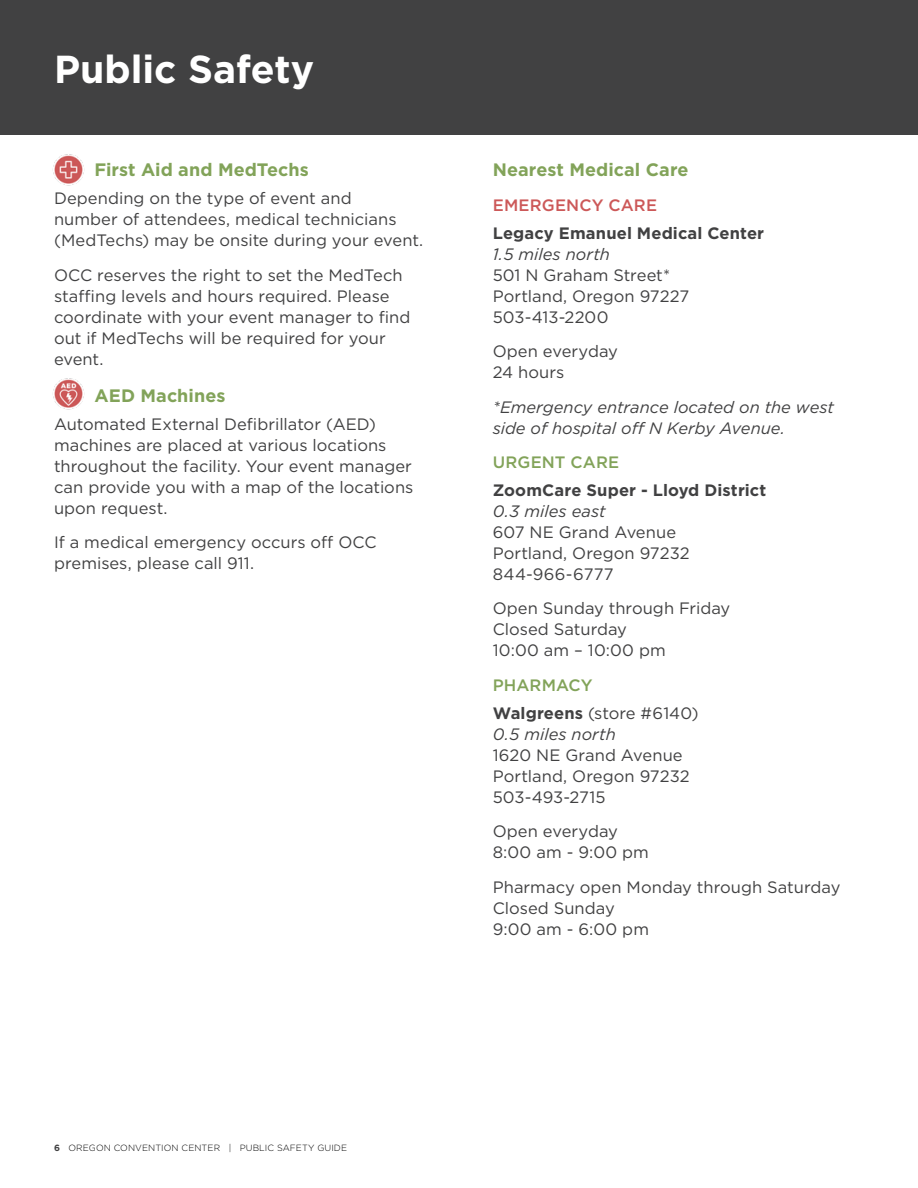
<style>
.page{position:relative;width:918px;height:1188px;background:#fff}
.page>*{position:absolute;margin:0;border:0;box-sizing:border-box;transform-origin:0 0}
.Page_Title{font:700 39px "Gotham";color:#fff}
.TOC_title{font:700 18px "Gotham";letter-spacing:.005em;color:#82a359}
.TOC_title-2{font:16.5px/21px "Gotham";color:#414142}
.TOC_title-3{font:italic 16.5px/21px "Gotham";color:#414142}
.TOC_title-4{font:500 16.5px "Gotham";letter-spacing:.005em;color:#82a359}
.TOC_title-5{font:500 16.5px "Gotham";letter-spacing:.01em;color:#cc5858}
.t1{font:300 9px "Gotham";letter-spacing:.01em;color:#000}
.s1{font-weight:700}
.s2{font-style:italic}
.s3{font-weight:700;color:#414142}
</style>
<div class="page">
<div style="left:0;top:0;width:918px;height:135px;background:#414142"></div>
<img style="left:52px;top:152px;width:34px;height:34px;border-radius:17px">
<img style="left:52px;top:377px;width:34px;height:33px;border-radius:17px">
<p class="Page_Title" style="left:54px;top:43px;width:262px">Public Safety</p>
<p class="TOC_title" style="left:94px;top:158px;width:216px">First Aid and MedTechs</p>
<p class="TOC_title-2" style="left:54px;top:187px;width:371px">Depending on the type of event and<br>number of attendees, medical technicians (MedTechs) may be onsite during your event.</p>
<p class="TOC_title-2" style="left:54px;top:264px;width:358px">OCC reserves the right to set the MedTech staffing levels and hours required. Please coordinate with your event manager to find out if MedTechs will be required for your event.</p>
<p class="TOC_title" style="left:94px;top:384px;width:132px">AED Machines</p>
<p class="TOC_title-2" style="left:54px;top:413px;width:361px">Automated External Defibrillator (AED) machines are placed at various locations throughout the facility. Your event manager can provide you with a map of the locations upon request.</p>
<p class="TOC_title-2" style="left:54px;top:532px;width:324px">If a medical emergency occurs off OCC premises, please call 911.</p>
<p class="TOC_title" style="left:493px;top:158px;width:197px">Nearest Medical Care</p>
<p class="TOC_title-5" style="left:493px;top:194px;width:166px">EMERGENCY CARE</p>
<p class="TOC_title-2" style="left:493px;top:222px;width:273px"><span class="s1">Legacy Emanuel Medical Center<br></span><span class="s2">1.5 miles north<br></span>501 N Graham Street*<br>Portland, Oregon 97227<br>503-413-2200</p>
<p class="TOC_title-2" style="left:493px;top:340px;width:127px">Open everyday<br>24 hours</p>
<p class="TOC_title-3" style="left:493px;top:396px;width:343px">*Emergency entrance located on the west side of hospital off N Kerby Avenue.</p>
<p class="TOC_title-4" style="left:493px;top:452px;width:128px">URGENT CARE</p>
<p class="TOC_title-2" style="left:493px;top:479px;width:275px"><span class="s1">ZoomCare Super - Lloyd District<br></span><span class="s2">0.3 miles east<br></span>607 NE Grand Avenue<br>Portland, Oregon 97232<br>844-966-6777</p>
<p class="TOC_title-2" style="left:493px;top:598px;width:239px">Open Sunday through Friday<br>Closed Saturday<br>10:00 am – 10:00 pm</p>
<p class="TOC_title-4" style="left:493px;top:674px;width:101px">PHARMACY</p>
<p class="TOC_title-2" style="left:493px;top:702px;width:207px"><span class="s1">Walgreens</span> (store #6140)<br><span class="s2">0.5 miles north<br></span>1620 NE Grand Avenue<br>Portland, Oregon 97232<br>503-493-2715</p>
<p class="TOC_title-2" style="left:493px;top:820px;width:158px">Open everyday<br>8:00 am - 9:00 pm</p>
<p class="TOC_title-2" style="left:493px;top:876px;width:349px">Pharmacy open Monday through Saturday<br>Closed Sunday<br>9:00 am - 6:00 pm</p>
<p class="t1" style="left:54px;top:1142px;width:295px"><span class="s3">6</span> OREGON CONVENTION CENTER | PUBLIC SAFETY GUIDE</p>
</div>
